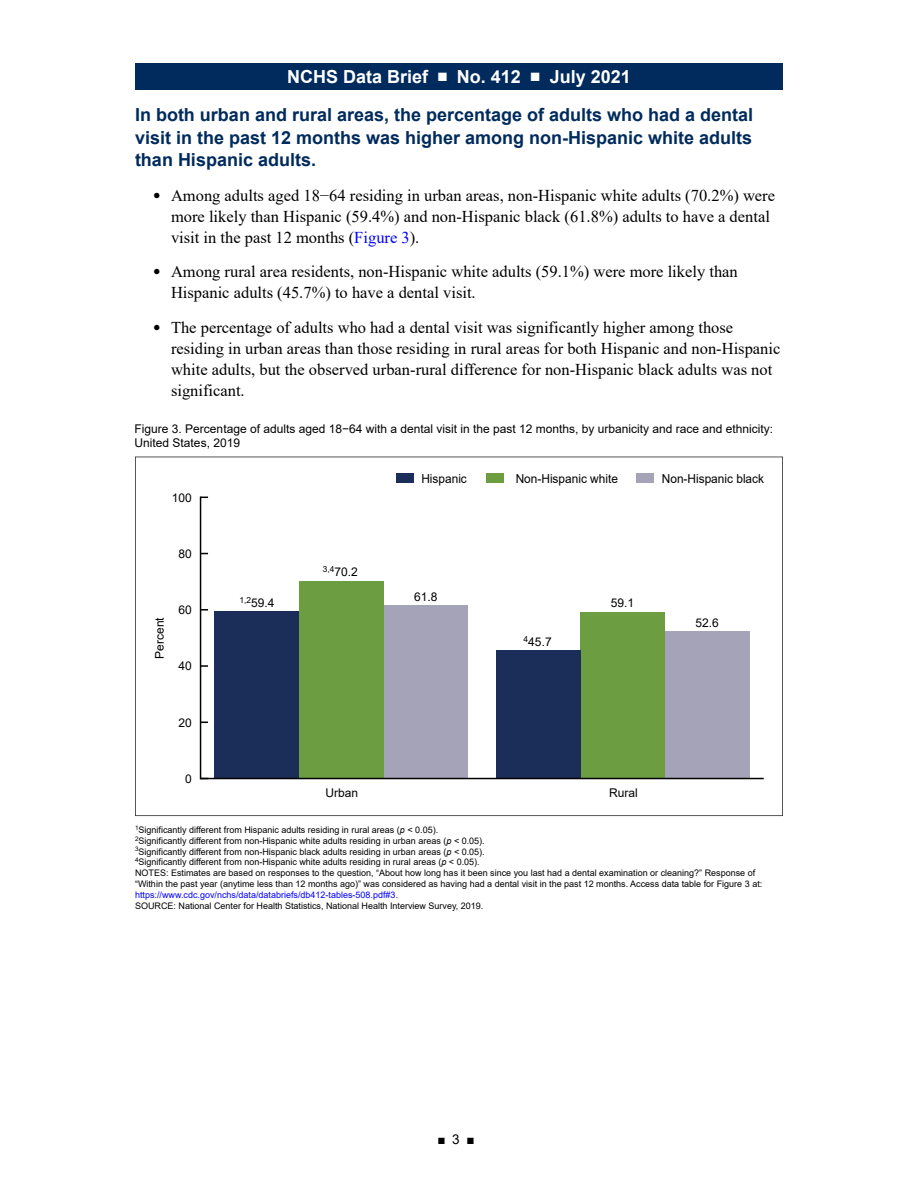
<style>
.page{position:relative;width:918px;height:1188px;background:#fff}
.page>*{position:absolute;margin:0;border:0;box-sizing:border-box;transform-origin:0 0}
.t1{font:700 18px/22.5px "Arial";color:#002b5c;text-align:justify}
.t2{font:700 18px "Arial";color:#fff}
.t3{font:16.5px/21px "Times New Roman";color:#000}
.t4{font:13.5px "Arial";color:#000}
.t5{font:12.3px "Arial";color:#000;scale:.96 1}
.t6{font:12px/13.5px "Arial";color:#000}
.t7{font:9px/10.8px "Arial";color:#000}
.s1{font-size:12.3px}
.s2{color:#00f}
.s3{font-style:italic}
</style>
<div class="page">
<div style="left:135px;top:63px;width:648px;height:27px;background:#002b5c"></div>
<svg style="left:135px;top:457px;width:648px;height:359px"></svg>
<hr style="left:200px;top:497px;width:1px;height:282px;background:#000">
<svg style="left:201px;top:665px;width:7px;height:2px"></svg>
<svg style="left:201px;top:609px;width:7px;height:2px"></svg>
<div style="left:384px;top:605px;width:84px;height:174px;background:#a5a3b7"></div>
<div style="left:665px;top:631px;width:85px;height:148px;background:#a5a3b7"></div>
<div style="left:299px;top:581px;width:85px;height:198px;background:#6c9e41"></div>
<div style="left:581px;top:612px;width:84px;height:167px;background:#6c9e41"></div>
<div style="left:215px;top:611px;width:84px;height:168px;background:#1b2e5a"></div>
<div style="left:496px;top:650px;width:85px;height:129px;background:#1b2e5a"></div>
<hr style="left:201px;top:778px;width:563px;height:1px;background:#000">
<h1 class="t2" style="left:287px;top:64px;width:345px">NCHS Data Brief ■ No. 412 ■ July 2021</h1>
<h2 class="t1" style="left:135px;top:104px;width:620px">In both urban and rural areas, the percentage of adults who had a dental visit in the past 12 months was higher among non-Hispanic white adults than Hispanic adults.</h2>
<p class="t3" style="left:171px;top:184px;width:606px;text-indent:-18px"><span class="s1">●</span> Among adults aged 18−64 residing in urban areas, non-Hispanic white adults (70.2%) were more likely than Hispanic (59.4%) and non-Hispanic black (61.8%) adults to have a dental visit in the past 12 months (<span class="s2">Figure 3</span>).</p>
<p class="t3" style="left:171px;top:261px;width:568px;text-indent:-18px"><span class="s1">●</span> Among rural area residents, non-Hispanic white adults (59.1%) were more likely than<br>Hispanic adults (45.7%) to have a dental visit.</p>
<p class="t3" style="left:171px;top:316px;width:611px;text-indent:-18px"><span class="s1">●</span> The percentage of adults who had a dental visit was significantly higher among those residing in urban areas than those residing in rural areas for both Hispanic and non-Hispanic white adults, but the observed urban-rural difference for non-Hispanic black adults was not significant.</p>
<p class="t6" style="left:135px;top:422px;width:640px">Figure 3. Percentage of adults aged 18−64 with a dental visit in the past 12 months, by urbanicity and race and ethnicity:<br>United States, 2019</p>
<p class="t6" style="left:172px;top:491px;width:22px">100</p>
<p class="t6" style="left:178px;top:547px;width:15px">80</p>
<p class="t6" style="left:153px;top:659px;width:43px;rotate:-90deg">Percent</p>
<p class="t6" style="left:178px;top:603px;width:15px">60</p>
<p class="t6" style="left:178px;top:659px;width:15px">40</p>
<p class="t6" style="left:178px;top:715px;width:15px">20</p>
<p class="t6" style="left:185px;top:772px;width:8px">0</p>
<p class="t6" style="left:239px;top:596px;width:37px"><sup>1,2</sup>59.4</p>
<p class="t6" style="left:323px;top:565px;width:37px"><sup>3,4</sup>70.2</p>
<p class="t5" style="left:421px;top:470px;width:49px">Hispanic</p>
<p class="t5" style="left:516px;top:470px;width:108px">Non-Hispanic white</p>
<p class="t5" style="left:662px;top:470px;width:108px">Non-Hispanic black</p>
<p class="t6" style="left:414px;top:590px;width:25px">61.8</p>
<p class="t6" style="left:524px;top:635px;width:30px"><sup>4</sup>45.7</p>
<p class="t6" style="left:611px;top:596px;width:25px">59.1</p>
<p class="t6" style="left:696px;top:616px;width:25px">52.6</p>
<p class="t6" style="left:326px;top:786px;width:34px">Urban</p>
<p class="t6" style="left:609px;top:786px;width:30px">Rural</p>
<p class="t7" style="left:135px;top:824px;width:629px"><sup>1</sup>Significantly different from Hispanic adults residing in rural areas (<span class="s3">p</span> &lt; 0.05).<br><sup>2</sup>Significantly different from non-Hispanic white adults residing in urban areas (<span class="s3">p</span> &lt; 0.05).<br><sup>3</sup>Significantly different from non-Hispanic black adults residing in urban areas (<span class="s3">p</span> &lt; 0.05).<br><sup>4</sup>Significantly different from non-Hispanic white adults residing in rural areas (<span class="s3">p</span> &lt; 0.05).<br>NOTES: Estimates are based on responses to the question, “About how long has it been since you last had a dental examination or cleaning?” Response of “Within the past year (anytime less than 12 months ago)” was considered as having had a dental visit in the past 12 months. Access data table for Figure 3 at: <span class="s2">https://www.cdc.gov/nchs/data/databriefs/db412-tables-508.pdf#3</span>.<br>SOURCE: National Center for Health Statistics, National Health Interview Survey, 2019.</p>
<h3 class="t4" style="left:437px;top:1130px;width:39px">■ 3 ■</h3>
</div>
